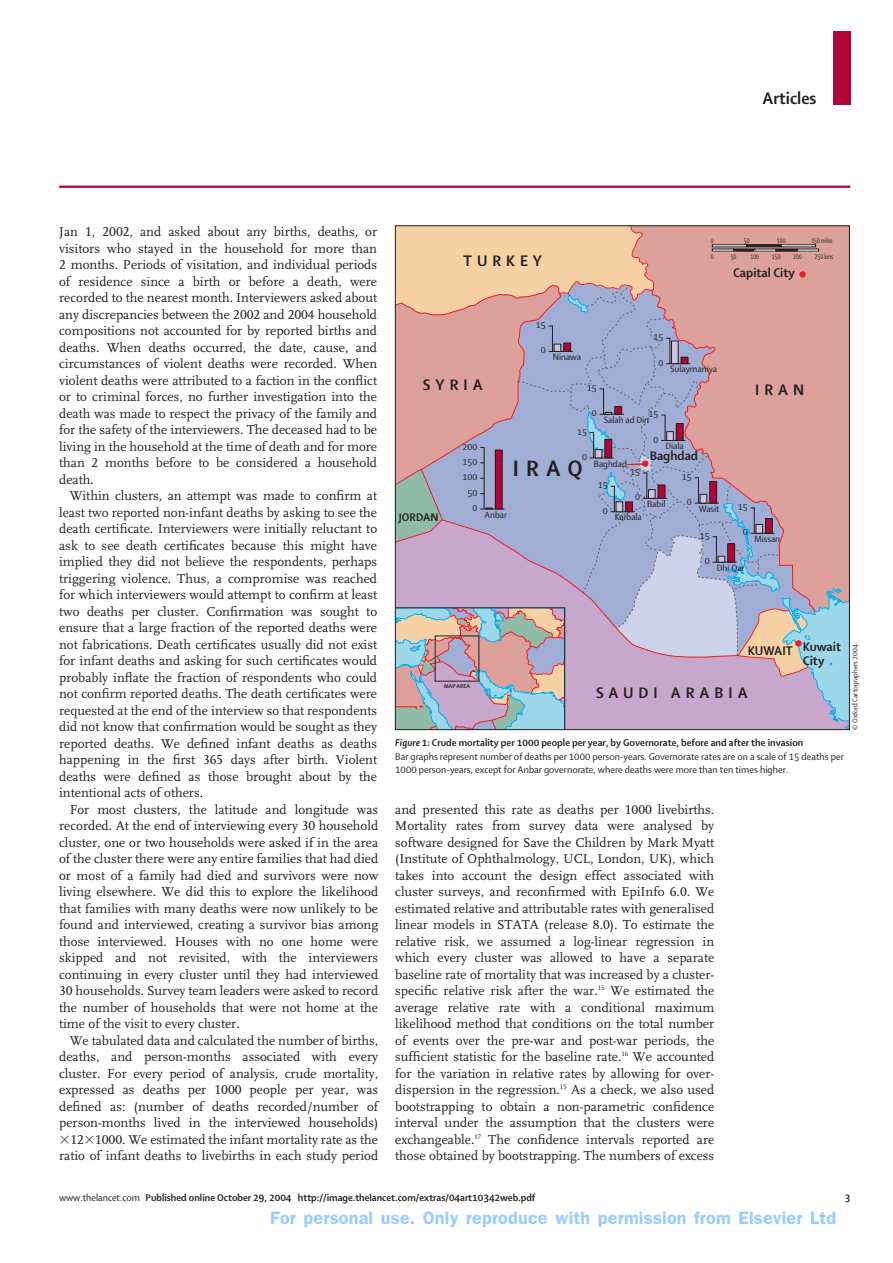
<style>
.page{position:relative;width:893px;height:1263px;background:#fff}
.page>*{position:absolute;margin:0;border:0;box-sizing:border-box;transform-origin:0 0}
.t1{font:24px "Shaker RB";color:#231f20}
.t2{font:600 18px "Franklin Gothic";letter-spacing:.01em;color:#9cf}
.t3{font:18px "Shaker RB";color:#231f20}
.t4{font:16.5px "Shaker RB";letter-spacing:.3em;color:#231f20}
.t5{font:13.5px/16.5px "Scala LF";color:#231f20;text-align:justify}
.t6{font:13.5px/13.5px "Shaker RB";color:#231f20}
.t7{font:12px "Shaker RB";color:#231f20}
.t8{font:10.5px "Shaker RB";color:#231f20}
.t9{font:10.5px/13.2px "Shaker R";letter-spacing:.005em;color:#231f20}
.t10{font:9.75px "Shaker R";color:#231f20}
.t11{font:7.65px "Shaker R";letter-spacing:-.005em;color:#231f20;scale:.75 1}
.t12{font:7.5px "Shaker R";color:#231f20}
.t13{font:6px "Shaker RB";color:#231f20}
.s1{font-family:"Universal Greekwith Math Pi"}
.s2{font-family:"Shaker RBI"}
.s3{font-family:"Shaker R"}
</style>
<div class="page">
<div style="left:833px;top:32px;width:17px;height:72px;background:#b30437"></div>
<hr style="left:59px;top:186px;width:791px;height:2px;background:#b30437">
<svg style="left:395px;top:228px;width:454px;height:503px;background:#c0abb8"></svg>
<h2 class="t3" style="left:762px;top:92px;width:55px">Articles</h2>
<p class="t5" style="left:59px;top:224px;width:319px">Jan 1, 2002, and asked about any births, deaths, or visitors who stayed in the household for more than 2 months. Periods of visitation, and individual periods of residence since a birth or before a death, were recorded to the nearest month. Interviewers asked about any discrepancies between the 2002 and 2004 household compositions not accounted for by reported births and deaths. When deaths occurred, the date, cause, and circumstances of violent deaths were recorded. When violent deaths were attributed to a faction in the conflict or to criminal forces, no further investigation into the death was made to respect the privacy of the family and for the safety of the interviewers. The deceased had to be living in the household at the time of death and for more than 2 months before to be considered a household death.</p>
<p class="t5" style="left:59px;top:488px;width:319px;text-indent:11px">Within clusters, an attempt was made to confirm at least two reported non-infant deaths by asking to see the death certificate. Interviewers were initially reluctant to ask to see death certificates because this might have implied they did not believe the respondents, perhaps triggering violence. Thus, a compromise was reached for which interviewers would attempt to confirm at least two deaths per cluster. Confirmation was sought to ensure that a large fraction of the reported deaths were not fabrications. Death certificates usually did not exist for infant deaths and asking for such certificates would probably inflate the fraction of respondents who could not confirm reported deaths. The death certificates were requested at the end of the interview so that respondents did not know that confirmation would be sought as they reported deaths. We defined infant deaths as deaths happening in the first 365 days after birth. Violent deaths were defined as those brought about by the intentional acts of others.</p>
<p class="t5" style="left:59px;top:802px;width:320px;text-indent:11px">For most clusters, the latitude and longitude was recorded. At the end of interviewing every 30 household cluster, one or two households were asked if in the area of the cluster there were any entire families that had died or most of a family had died and survivors were now living elsewhere. We did this to explore the likelihood that families with many deaths were now unlikely to be found and interviewed, creating a survivor bias among those interviewed. Houses with no one home were skipped and not revisited, with the interviewers continuing in every cluster until they had interviewed 30 households. Survey team leaders were asked to record the number of households that were not home at the time of the visit to every cluster.</p>
<p class="t5" style="left:59px;top:1033px;width:320px;text-indent:11px">We tabulated data and calculated the number of births, deaths, and person-months associated with every cluster. For every period of analysis, crude mortality, expressed as deaths per 1000 people per year, was defined as: (number of deaths recorded/number of person-months lived in the interviewed households) <span class="s1">-</span>12<span class="s1">-</span>1000. We estimated the infant mortality rate as the ratio of infant deaths to livebirths in each study period</p>
<p class="t11" style="left:710px;top:238px;width:5px">0</p>
<p class="t11" style="left:777px;top:238px;width:13px">100</p>
<p class="t11" style="left:811px;top:238px;width:30px">150 miles</p>
<p class="t11" style="left:710px;top:253px;width:5px">0</p>
<p class="t11" style="left:730px;top:253px;width:9px">50</p>
<p class="t11" style="left:750px;top:253px;width:13px">100</p>
<p class="t11" style="left:772px;top:253px;width:13px">150</p>
<p class="t11" style="left:793px;top:253px;width:13px">200</p>
<p class="t11" style="left:814px;top:253px;width:27px">250 kms</p>
<p class="t11" style="left:744px;top:238px;width:9px">50</p>
<p class="t4" style="left:463px;top:254px;width:80px">TURKEY</p>
<p class="t6" style="left:733px;top:267px;width:63px">Capital City</p>
<p class="t10" style="left:536px;top:321px;width:11px">15</p>
<p class="t10" style="left:653px;top:333px;width:11px">15</p>
<p class="t10" style="left:541px;top:347px;width:6px">0</p>
<p class="t10" style="left:552px;top:353px;width:30px">Ninawa</p>
<p class="t10" style="left:658px;top:359px;width:6px">0</p>
<p class="t10" style="left:670px;top:365px;width:48px">Sulaymaniya</p>
<p class="t4" style="left:423px;top:379px;width:61px">SYRIA</p>
<p class="t4" style="left:755px;top:383px;width:51px">IRAN</p>
<p class="t10" style="left:587px;top:384px;width:11px">15</p>
<p class="t10" style="left:592px;top:409px;width:6px">0</p>
<p class="t10" style="left:648px;top:410px;width:11px">15</p>
<p class="t10" style="left:603px;top:416px;width:47px">Salah ad Din</p>
<p class="t10" style="left:577px;top:428px;width:11px">15</p>
<p class="t10" style="left:653px;top:436px;width:6px">0</p>
<p class="t10" style="left:665px;top:442px;width:20px">Diala</p>
<p class="t10" style="left:462px;top:443px;width:16px">200</p>
<p class="t6" style="left:649px;top:450px;width:50px">Baghdad</p>
<p class="t10" style="left:582px;top:453px;width:6px">0</p>
<p class="t10" style="left:462px;top:458px;width:16px">150</p>
<p class="t10" style="left:594px;top:460px;width:34px">Baghdad</p>
<p class="t10" style="left:603px;top:507px;width:6px">0</p>
<h1 class="t1" style="left:512px;top:460px;width:71px">IRAQ</h1>
<p class="t10" style="left:630px;top:468px;width:11px">15</p>
<p class="t10" style="left:682px;top:473px;width:11px">15</p>
<p class="t10" style="left:462px;top:473px;width:16px">100</p>
<p class="t10" style="left:598px;top:481px;width:11px">15</p>
<p class="t10" style="left:467px;top:489px;width:11px">50</p>
<p class="t10" style="left:635px;top:494px;width:6px">0</p>
<p class="t10" style="left:687px;top:498px;width:6px">0</p>
<p class="t10" style="left:647px;top:500px;width:20px">Babil</p>
<p class="t10" style="left:737px;top:503px;width:11px">15</p>
<p class="t10" style="left:472px;top:504px;width:6px">0</p>
<p class="t10" style="left:698px;top:505px;width:22px">Wasit</p>
<p class="t10" style="left:484px;top:511px;width:24px">Anbar</p>
<p class="t10" style="left:614px;top:513px;width:29px">Karbala</p>
<p class="t7" style="left:399px;top:513px;width:41px">JORDAN</p>
<p class="t10" style="left:742px;top:528px;width:6px">0</p>
<p class="t10" style="left:700px;top:532px;width:11px">15</p>
<p class="t10" style="left:754px;top:535px;width:27px">Missan</p>
<p class="t10" style="left:705px;top:557px;width:6px">0</p>
<p class="t10" style="left:716px;top:564px;width:29px">Dhi Qar</p>
<p class="t6" style="left:802px;top:641px;width:40px">Kuwait<br>City</p>
<p class="t12" style="left:852px;top:730px;width:87px;rotate:-90deg">© Oxford Cartographers 2004</p>
<p class="t6" style="left:747px;top:645px;width:47px">KUWAIT</p>
<p class="t13" style="left:444px;top:684px;width:27px">MAP AREA</p>
<p class="t4" style="left:596px;top:686px;width:153px">SAUDI ARABIA</p>
<p class="t8" style="left:395px;top:739px;width:410px"><span class="s2">Figure 1:</span> Crude mortality per 1000 people per year, by Governorate, before and after the invasion</p>
<p class="t9" style="left:395px;top:750px;width:450px">Bar graphs represent number of deaths per 1000 person-years. Governorate rates are on a scale of 15 deaths per<br>1000 person-years, except for Anbar governorate, where deaths were more than ten times higher.</p>
<p class="t5" style="left:395px;top:802px;width:320px">and presented this rate as deaths per 1000 livebirths.<br>Mortality rates from survey data were analysed by software designed for Save the Children by Mark Myatt (Institute of Ophthalmology, UCL, London, UK), which takes into account the design effect associated with cluster surveys, and reconfirmed with EpiInfo 6.0. We estimated relative and attributable rates with generalised linear models in STATA (release 8.0). To estimate the relative risk, we assumed a log-linear regression in which every cluster was allowed to have a separate baseline rate of mortality that was increased by a cluster&shy;specific relative risk after the war.<sup>15</sup> We estimated the average relative rate with a conditional maximum likelihood method that conditions on the total number of events over the pre-war and post-war periods, the sufficient statistic for the baseline rate.<sup>16</sup> We accounted for the variation in relative rates by allowing for over&shy;dispersion in the regression.<sup>15</sup> As a check, we also used bootstrapping to obtain a non-parametric confidence interval under the assumption that the clusters were exchangeable.<sup>17</sup> The confidence intervals reported are those obtained by bootstrapping. The numbers of excess</p>
<p class="t8" style="left:59px;top:1194px;width:478px"><span class="s3">www.thelancet.com</span> Published online October 29, 2004 http://image.thelancet.com/extras/04art10342web.pdf</p>
<p class="t8" style="left:844px;top:1194px;width:7px">3</p>
<h2 class="t2" style="left:270px;top:1212px;width:567px">For personal use. Only reproduce with permission from Elsevier Ltd</h2>
</div>
